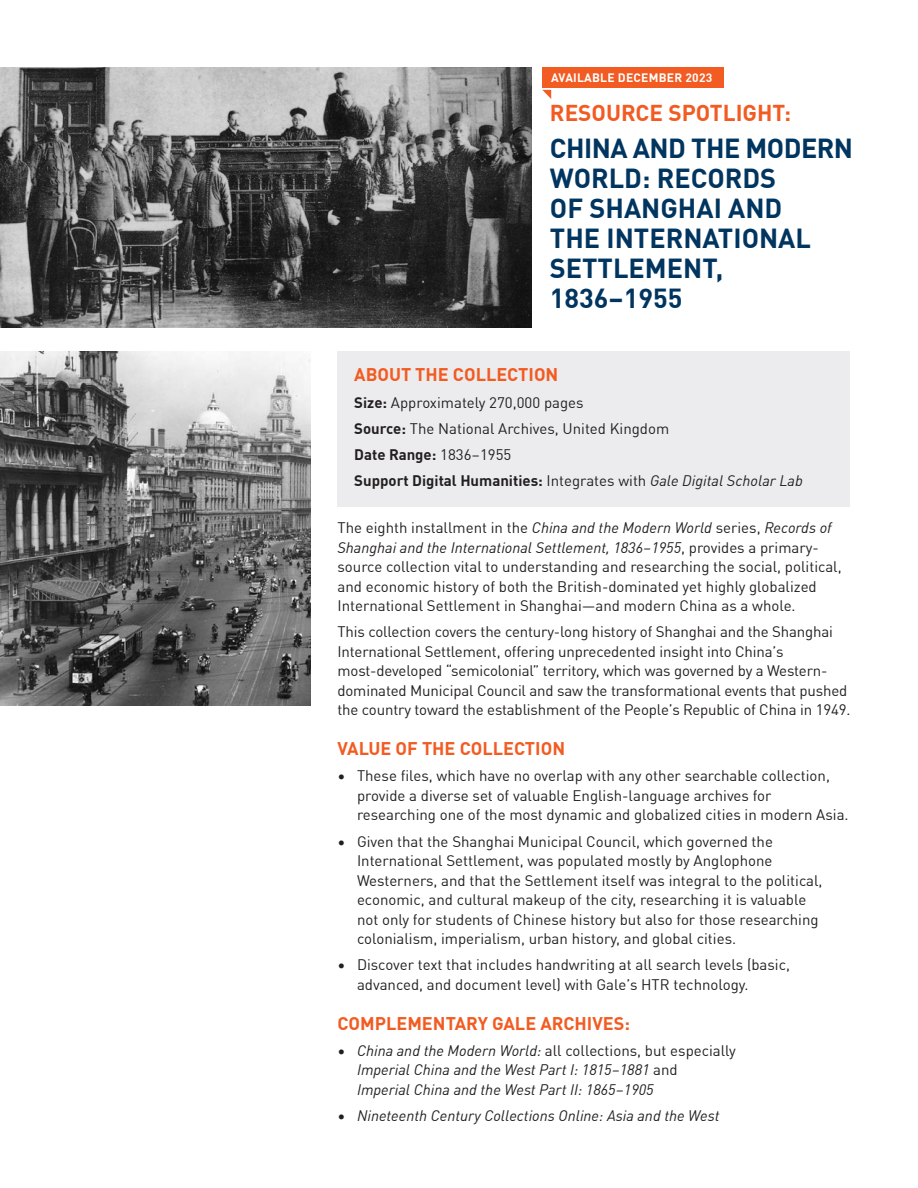
<style>
.page{position:relative;width:918px;height:1188px;background:#fff}
.page>*{position:absolute;margin:0;border:0;box-sizing:border-box;transform-origin:0 0}
.t1{font:700 27px/30px "DIN Offc";color:#003560}
.t2{font:700 22.5px "DIN Offc";color:#f25b21}
.t3{font:700 18px "DIN Offc";color:#f25b21}
.t4{font:15px/19.5px "DIN Offc";color:#231f20}
.t5{font:italic 15px/19.5px "DIN Offc";color:#231f20}
.t6{font:700 12px "DIN Offc";letter-spacing:.02em;color:#fff}
.s1{font-weight:700}
.s2{font-style:italic}
.s3{font-style:normal}
</style>
<div class="page">
<img style="left:0;top:68px;width:531px;height:259px">
<div style="left:338px;top:351px;width:512px;height:156px;background:#ececee"></div>
<hr style="left:917px;top:1083px;width:1px;height:105px;background:#5e7e23">
<img style="left:0;top:351px;width:310px;height:354px">
<div style="left:542px;top:68px;width:182px;height:20px;background:#f25b21"></div>
<svg style="left:542px;top:90px;width:9px;height:9px"></svg>
<p class="t6" style="left:551px;top:70px;width:163px">AVAILABLE DECEMBER 2023</p>
<h2 class="t2" style="left:550px;top:98px;width:243px">RESOURCE SPOTLIGHT:</h2>
<h1 class="t1" style="left:550px;top:133px;width:305px">CHINA AND THE MODERN<br>WORLD: RECORDS<br>OF SHANGHAI AND<br>THE INTERNATIONAL<br>SETTLEMENT,<br>1836–1955</h1>
<p class="t3" style="left:354px;top:363px;width:206px">ABOUT THE COLLECTION</p>
<p class="t4" style="left:354px;top:389px;width:450px;line-height:26.2px"><span class="s1">Size:</span> Approximately 270,000 pages<br><span class="s1">Source:</span> The National Archives, United Kingdom<br><span class="s1">Date Range:</span> 1836–1955<br><span class="s1">Support Digital Humanities:</span> Integrates with <span class="s2">Gale Digital Scholar Lab</span></p>
<p class="t4" style="left:338px;top:518px;width:506px">The eighth installment in the <span class="s2">China and the Modern World</span> series, <span class="s2">Records of Shanghai and the International Settlement, 1836–1955</span>, provides a primary&shy;source collection vital to understanding and researching the social, political, and economic history of both the British-dominated yet highly globalized International Settlement in Shanghai—and modern China as a whole.</p>
<p class="t4" style="left:338px;top:622px;width:515px">This collection covers the century-long history of Shanghai and the Shanghai International Settlement, offering unprecedented insight into China’s most-developed “semicolonial” territory, which was governed by a Western&shy;dominated Municipal Council and saw the transformational events that pushed the country toward the establishment of the People’s Republic of China in 1949.</p>
<p class="t3" style="left:338px;top:737px;width:229px">VALUE OF THE COLLECTION</p>
<p class="t4" style="left:357px;top:766px;width:493px;text-indent:-20px">• These files, which have no overlap with any other searchable collection, provide a diverse set of valuable English-language archives for researching one of the most dynamic and globalized cities in modern Asia.</p>
<p class="t4" style="left:357px;top:832px;width:467px;text-indent:-20px">• Given that the Shanghai Municipal Council, which governed the International Settlement, was populated mostly by Anglophone Westerners, and that the Settlement itself was integral to the political, economic, and cultural makeup of the city, researching it is valuable not only for students of Chinese history but also for those researching colonialism, imperialism, urban history, and global cities.</p>
<p class="t4" style="left:357px;top:955px;width:435px;text-indent:-20px">• Discover text that includes handwriting at all search levels (basic, advanced, and document level) with Gale’s HTR technology.</p>
<p class="t3" style="left:338px;top:1011px;width:294px">COMPLEMENTARY GALE ARCHIVES:</p>
<p class="t5" style="left:357px;top:1041px;width:381px;text-indent:-20px"><span class="s3">•</span> China and the Modern World: <span class="s3">all collections, but especially<br></span>Imperial China and the West Part I: 1815–1881 <span class="s3">and<br></span>Imperial China and the West Part II: 1865–1905</p>
<p class="t5" style="left:338px;top:1106px;width:384px"><span class="s3">•</span> Nineteenth Century Collections Online: Asia and the West</p>
</div>
